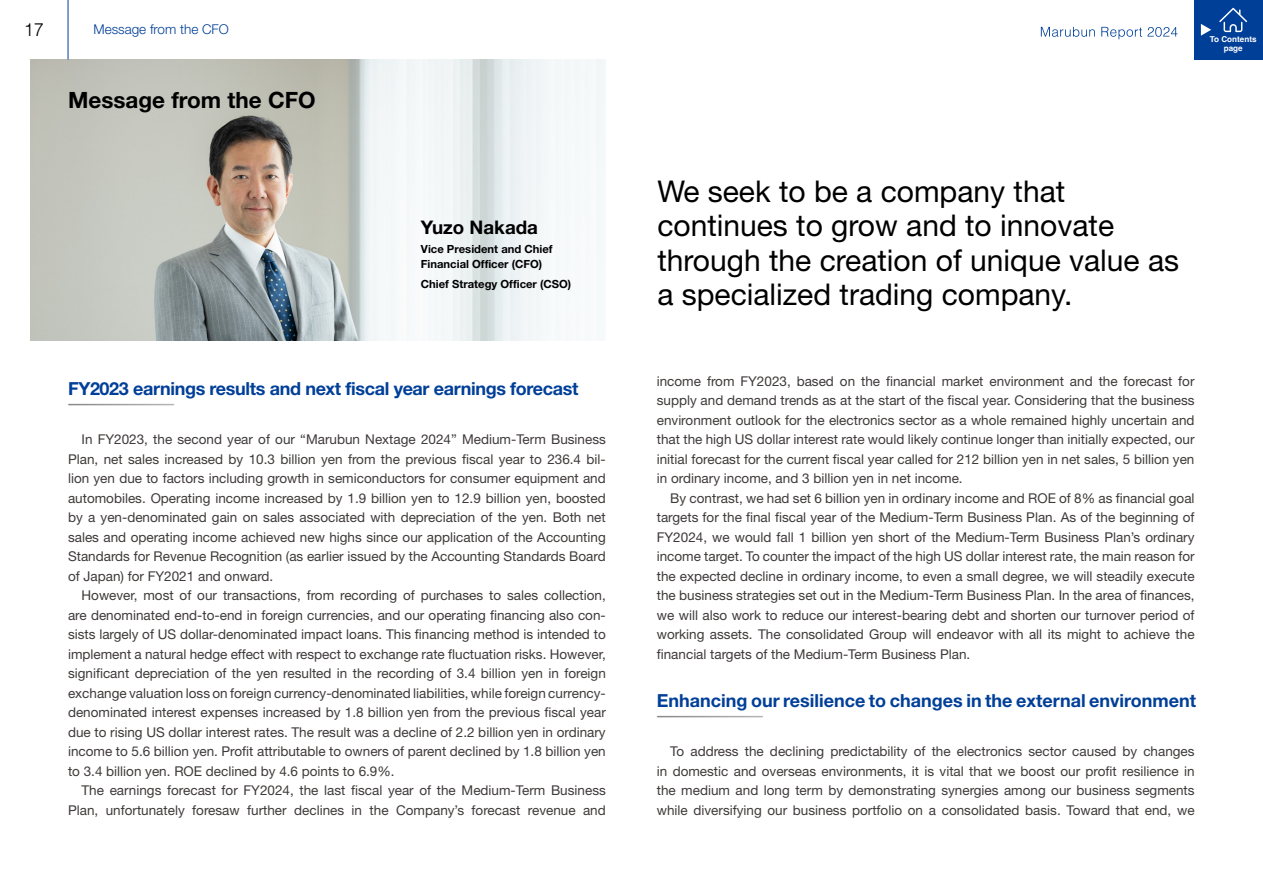
<style>
.page{position:relative;width:1263px;height:893px;background:#fff}
.page>*{position:absolute;margin:0;border:0;box-sizing:border-box;transform-origin:0 0}
.t1{font:30px/34.5px "Helvetica Neue LT Std";color:#000}
.t2{font:700 22.5px "Helvetica Neue LT Std";color:#000}
.t3{font:700 18.75px "Helvetica Neue LT Std";color:#000}
.t4{font:700 18px "Helvetica Neue LT Std";color:#003f98}
.t5{font:700 18px "Helvetica Neue LT Std";letter-spacing:-.02em;color:#003f98}
.t6{font:300 18px "Helvetica";color:#000}
.t7{font:13.5px/19.5px "Helvetica Neue LT Std";color:#3e3a39;text-align:justify}
.t8{font:300 13.5px "Helvetica Neue LT Std";color:#003f98}
.t9{font:700 11.25px/15px "Helvetica Neue LT Std";color:#000}
.t10{font:700 8.1px/9px "Helvetica";color:#fff;text-align:center}
</style>
<div class="page">
<img style="left:31px;top:60px;width:575px;height:280px">
<hr style="left:68px;top:0;width:1px;height:60px;background:#003f98">
<svg style="left:1041px;top:27px;width:54px;height:10px"></svg>
<svg style="left:1101px;top:27px;width:76px;height:12px"></svg>
<div style="left:1195px;top:0;width:68px;height:60px;background:#003f98"></div>
<svg style="left:1219px;top:8px;width:28px;height:24px"></svg>
<svg style="left:1201px;top:24px;width:10px;height:12px"></svg>
<h3 class="t6" style="left:24px;top:15px;width:22px">17</h3>
<p class="t8" style="left:94px;top:21px;width:137px">Message from the CFO</p>
<h2 class="t2" style="left:68px;top:86px;width:249px">Message from the CFO</h2>
<h3 class="t3" style="left:421px;top:216px;width:119px">Yuzo Nakada</h3>
<p class="t9" style="left:421px;top:242px;width:133px">Vice President and Chief<br>Financial Officer (CFO)</p>
<p class="t9" style="left:421px;top:276px;width:152px">Chief Strategy Officer (CSO)</p>
<h3 class="t5" style="left:68px;top:377px;width:512px">FY2023 earnings results and next fiscal year earnings forecast</h3>
<p class="t7" style="left:68px;top:430px;width:539px;text-indent:14px">In FY2023, the second year of our “Marubun Nextage 2024” Medium-Term Business Plan, net sales increased by 10.3 billion yen from the previous fiscal year to 236.4 bil&shy;lion yen due to factors including growth in semiconductors for consumer equipment and automobiles. Operating income increased by 1.9 billion yen to 12.9 billion yen, boosted by a yen-denominated gain on sales associated with depreciation of the yen. Both net sales and operating income achieved new highs since our application of the Accounting Standards for Revenue Recognition (as earlier issued by the Accounting Standards Board of Japan) for FY2021 and onward.</p>
<p class="t7" style="left:68px;top:586px;width:539px;text-indent:14px">However, most of our transactions, from recording of purchases to sales collection, are denominated end-to-end in foreign currencies, and our operating financing also con&shy;sists largely of US dollar-denominated impact loans. This financing method is intended to implement a natural hedge effect with respect to exchange rate fluctuation risks. However, significant depreciation of the yen resulted in the recording of 3.4 billion yen in foreign exchange valuation loss on foreign currency-denominated liabilities, while foreign currency&shy;denominated interest expenses increased by 1.8 billion yen from the previous fiscal year due to rising US dollar interest rates. The result was a decline of 2.2 billion yen in ordinary income to 5.6 billion yen. Profit attributable to owners of parent declined by 1.8 billion yen to 3.4 billion yen. ROE declined by 4.6 points to 6.9%.</p>
<p class="t7" style="left:68px;top:780px;width:539px;text-align:right">The earnings forecast for FY2024, the last fiscal year of the Medium-Term Business<br>Plan, unfortunately foresaw further declines in the Company’s forecast revenue and</p>
<p class="t10" style="left:1210px;top:35px;width:48px">To Contents page</p>
<h1 class="t1" style="left:657px;top:173px;width:523px">We seek to be a company that continues to grow and to innovate through the creation of unique value as a specialized trading company.</h1>
<p class="t7" style="left:657px;top:371px;width:539px">income from FY2023, based on the financial market environment and the forecast for supply and demand trends as at the start of the fiscal year. Considering that the business environment outlook for the electronics sector as a whole remained highly uncertain and that the high US dollar interest rate would likely continue longer than initially expected, our initial forecast for the current fiscal year called for 212 billion yen in net sales, 5 billion yen in ordinary income, and 3 billion yen in net income.</p>
<p class="t7" style="left:657px;top:488px;width:539px;text-indent:14px">By contrast, we had set 6 billion yen in ordinary income and ROE of 8% as financial goal targets for the final fiscal year of the Medium-Term Business Plan. As of the beginning of FY2024, we would fall 1 billion yen short of the Medium-Term Business Plan’s ordinary income target. To counter the impact of the high US dollar interest rate, the main reason for the expected decline in ordinary income, to even a small degree, we will steadily execute the business strategies set out in the Medium-Term Business Plan. In the area of finances, we will also work to reduce our interest-bearing debt and shorten our turnover period of working assets. The consolidated Group will endeavor with all its might to achieve the financial targets of the Medium-Term Business Plan.</p>
<h3 class="t4" style="left:657px;top:689px;width:541px">Enhancing our resilience to changes in the external environment</h3>
<p class="t7" style="left:657px;top:742px;width:539px;text-indent:14px">To address the declining predictability of the electronics sector caused by changes in domestic and overseas environments, it is vital that we boost our profit resilience in the medium and long term by demonstrating synergies among our business segments while diversifying our business portfolio on a consolidated basis. Toward that end, we</p>
</div>
